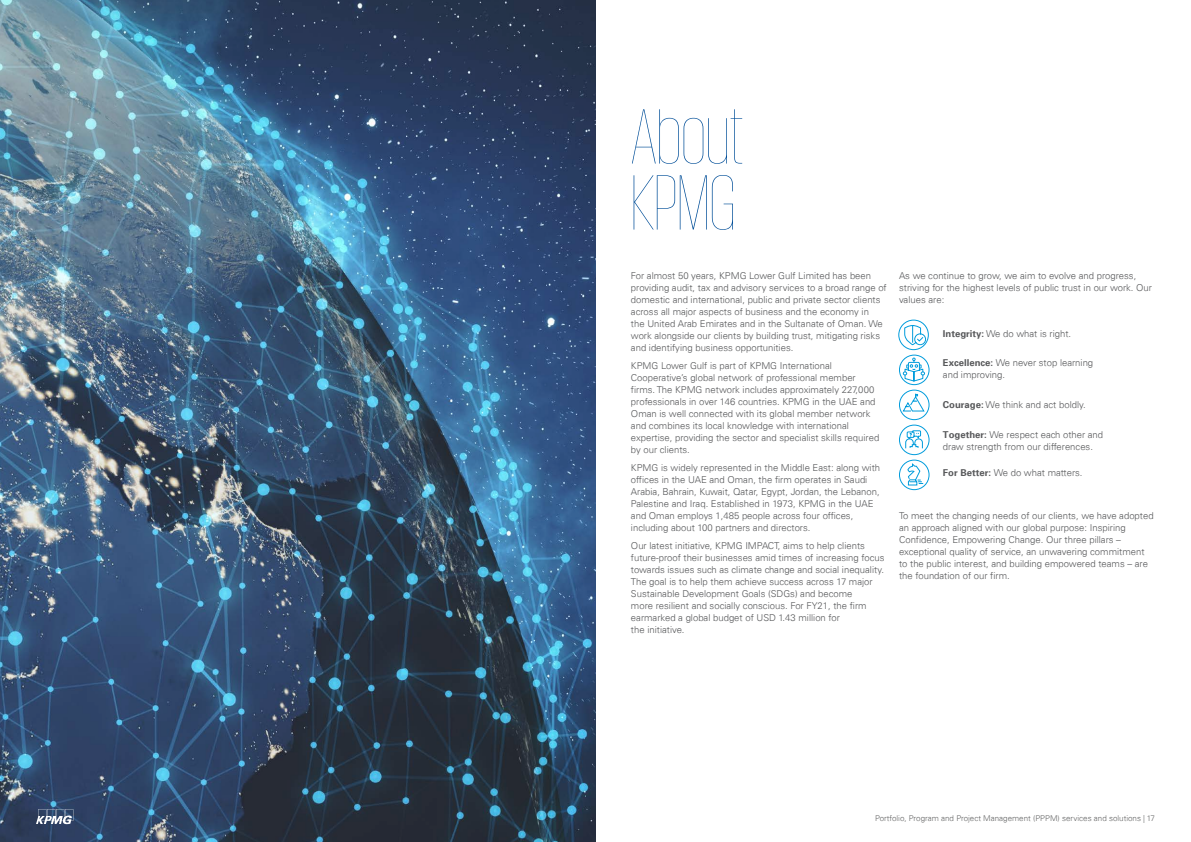
<style>
.page{position:relative;width:1191px;height:842px;background:#fff}
.page>*{position:absolute;margin:0;border:0;box-sizing:border-box;transform-origin:0 0}
.t1{font:100 80px/66px "KPMG";color:#004e98}
.t2{font:300 9.5px/12px "Univers 45";color:#58595b}
.t3{font:300 8px "Univers 45";color:#666767}
.s1{font-family:"Univers 65";font-weight:700}
</style>
<div class="page">
<img style="left:0;top:0;width:595px;height:842px">
<div style="left:898px;top:320px;width:30px;height:30px;border:1px solid #009cdc;border-radius:50%"></div>
<div style="left:899px;top:355px;width:30px;height:30px;border:1px solid #009cdc;border-radius:50%"></div>
<div style="left:899px;top:390px;width:30px;height:30px;border:1px solid #009cdc;border-radius:50%"></div>
<div style="left:899px;top:425px;width:30px;height:30px;border:1px solid #009cdc;border-radius:50%"></div>
<div style="left:899px;top:460px;width:30px;height:30px;border:1px solid #009cdc;border-radius:50%"></div>
<svg style="left:902px;top:358px;width:23px;height:24px"></svg>
<svg style="left:905px;top:430px;width:18px;height:19px"></svg>
<svg style="left:907px;top:462px;width:16px;height:24px"></svg>
<svg style="left:902px;top:393px;width:23px;height:19px"></svg>
<svg style="left:904px;top:325px;width:22px;height:20px"></svg>
<svg style="left:36px;top:809px;width:37px;height:15px"></svg>
<h1 class="t1" style="left:631px;top:102px;width:115px">About<br>KPMG</h1>
<p class="t2" style="left:631px;top:269px;width:257px">For almost 50 years, KPMG Lower Gulf Limited has been providing audit, tax and advisory services to a broad range of domestic and international, public and private sector clients across all major aspects of business and the economy in<br>the United Arab Emirates and in the Sultanate of Oman. We work alongside our clients by building trust, mitigating risks and identifying business opportunities.</p>
<p class="t2" style="left:631px;top:359px;width:250px">KPMG Lower Gulf is part of KPMG International Cooperative’s global network of professional member firms. The KPMG network includes approximately 227,000 professionals in over 146 countries. KPMG in the UAE and Oman is well connected with its global member network and combines its local knowledge with international expertise, providing the sector and specialist skills required by our clients.</p>
<p class="t2" style="left:631px;top:461px;width:251px">KPMG is widely represented in the Middle East: along with offices in the UAE and Oman, the firm operates in Saudi Arabia, Bahrain, Kuwait, Qatar, Egypt, Jordan, the Lebanon, Palestine and Iraq. Established in 1973, KPMG in the UAE and Oman employs 1,485 people across four offices, including about 100 partners and directors.</p>
<p class="t2" style="left:631px;top:539px;width:255px">Our latest initiative, KPMG IMPACT, aims to help clients future-proof their businesses amid times of increasing focus towards issues such as climate change and social inequality.<br>The goal is to help them achieve success across 17 major Sustainable Development Goals (SDGs) and become<br>more resilient and socially conscious. For FY21, the firm earmarked a global budget of USD 1.43 million for<br>the initiative.</p>
<p class="t2" style="left:899px;top:269px;width:254px">As we continue to grow, we aim to evolve and progress, striving for the highest levels of public trust in our work. Our values are:</p>
<p class="t2" style="left:943px;top:328px;width:130px"><span class="s1">Integrity:</span> We do what is right.</p>
<p class="t2" style="left:943px;top:357px;width:152px"><span class="s1">Excellence:</span> We never stop learning and improving.</p>
<p class="t2" style="left:943px;top:398px;width:144px"><span class="s1">Courage:</span> We think and act boldly.</p>
<p class="t2" style="left:943px;top:428px;width:162px"><span class="s1">Together:</span> We respect each other and draw strength from our differences.</p>
<p class="t2" style="left:943px;top:467px;width:141px"><span class="s1">For Better:</span> We do what matters.</p>
<p class="t2" style="left:899px;top:509px;width:256px">To meet the changing needs of our clients, we have adopted an approach aligned with our global purpose: Inspiring Confidence, Empowering Change. Our three pillars – exceptional quality of service, an unwavering commitment to the public interest, and building empowered teams – are the foundation of our firm.</p>
<p class="t3" style="left:875px;top:813px;width:281px">Portfolio, Program and Project Management (PPPM) services and solutions | 17</p>
</div>
